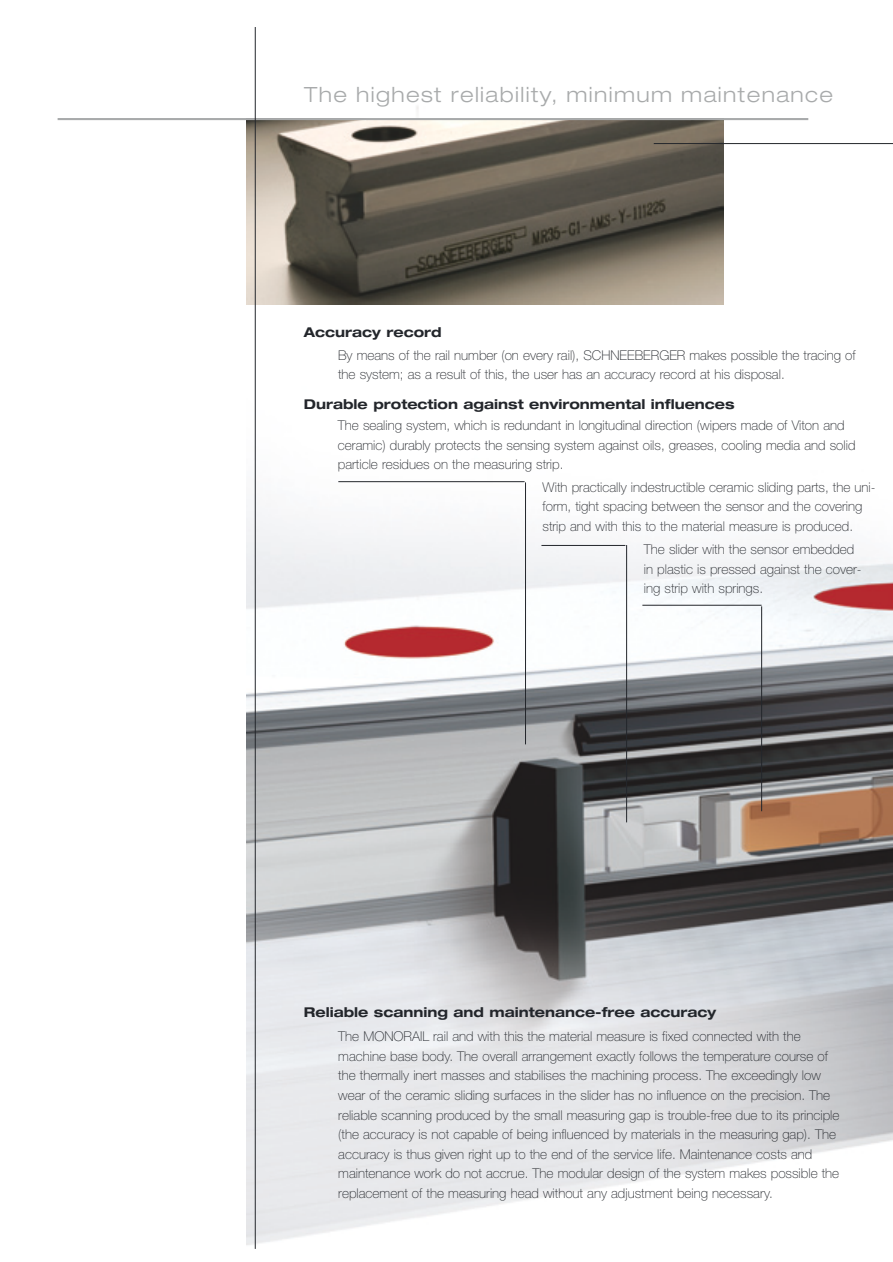
<style>
.page{position:relative;width:893px;height:1262px;background:#fff}
.page>*{position:absolute;margin:0;border:0;box-sizing:border-box;transform-origin:0 0}
.t1{font:300 expanded 21px "Helvetica Neue";letter-spacing:.065em;color:#a8aaab}
.t2{font:100 13.5px/19.5px "Helvetica Neue";color:#23262b}
.t3{font:700 expanded 13.5px "Helvetica Neue";color:#23262b}
</style>
<div class="page">
<img style="left:247px;top:99px;width:645px;height:1150px">
<img style="left:247px;top:120px;width:476px;height:184px">
<hr style="left:525px;top:482px;width:1px;height:262px;background:#23262b">
<hr style="left:761px;top:606px;width:1px;height:205px;background:#23262b">
<hr style="left:626px;top:545px;width:1px;height:277px;background:#23262b">
<hr style="left:541px;top:545px;width:84px;height:1px;background:#23262b">
<hr style="left:642px;top:605px;width:119px;height:1px;background:#23262b">
<hr style="left:338px;top:481px;width:186px;height:1px;background:#23262b">
<hr style="left:653px;top:143px;width:239px;height:1px;background:#23262b">
<hr style="left:58px;top:118px;width:750px;height:2px;background:#a8aaab">
<hr style="left:255px;top:27px;width:1px;height:1221px;background:#23262b">
<h1 class="t1" style="left:304px;top:87px;width:530px">The highest reliability, minimum maintenance</h1>
<p class="t3" style="left:304px;top:327px;width:139px">Accuracy record</p>
<p class="t2" style="left:338px;top:346px;width:519px">By means of the rail number (on every rail), SCHNEEBERGER makes possible the tracing of the system; as a result of this, the user has an accuracy record at his disposal.</p>
<p class="t3" style="left:304px;top:399px;width:432px">Durable protection against environmental influences</p>
<p class="t2" style="left:338px;top:417px;width:519px">The sealing system, which is redundant in longitudinal direction (wipers made of Viton and ceramic) durably protects the sensing system against oils, greases, cooling media and solid particle residues on the measuring strip.</p>
<p class="t2" style="left:542px;top:478px;width:334px">With practically indestructible ceramic sliding parts, the uni&shy;form, tight spacing between the sensor and the covering strip and with this to the material measure is produced.</p>
<p class="t2" style="left:644px;top:541px;width:219px">The slider with the sensor embedded in plastic is pressed against the cover&shy;ing strip with springs.</p>
<p class="t3" style="left:304px;top:1007px;width:414px">Reliable scanning and maintenance-free accuracy</p>
<p class="t2" style="left:338px;top:1028px;width:502px">The MONORAIL rail and with this the material measure is fixed connected with the machine base body. The overall arrangement exactly follows the temperature course of the thermally inert masses and stabilises the machining process. The exceedingly low wear of the ceramic sliding surfaces in the slider has no influence on the precision. The reliable scanning produced by the small measuring gap is trouble-free due to its principle (the accuracy is not capable of being influenced by materials in the measuring gap). The accuracy is thus given right up to the end of the service life. Maintenance costs and maintenance work do not accrue. The modular design of the system makes possible the replacement of the measuring head without any adjustment being necessary.</p>
</div>
